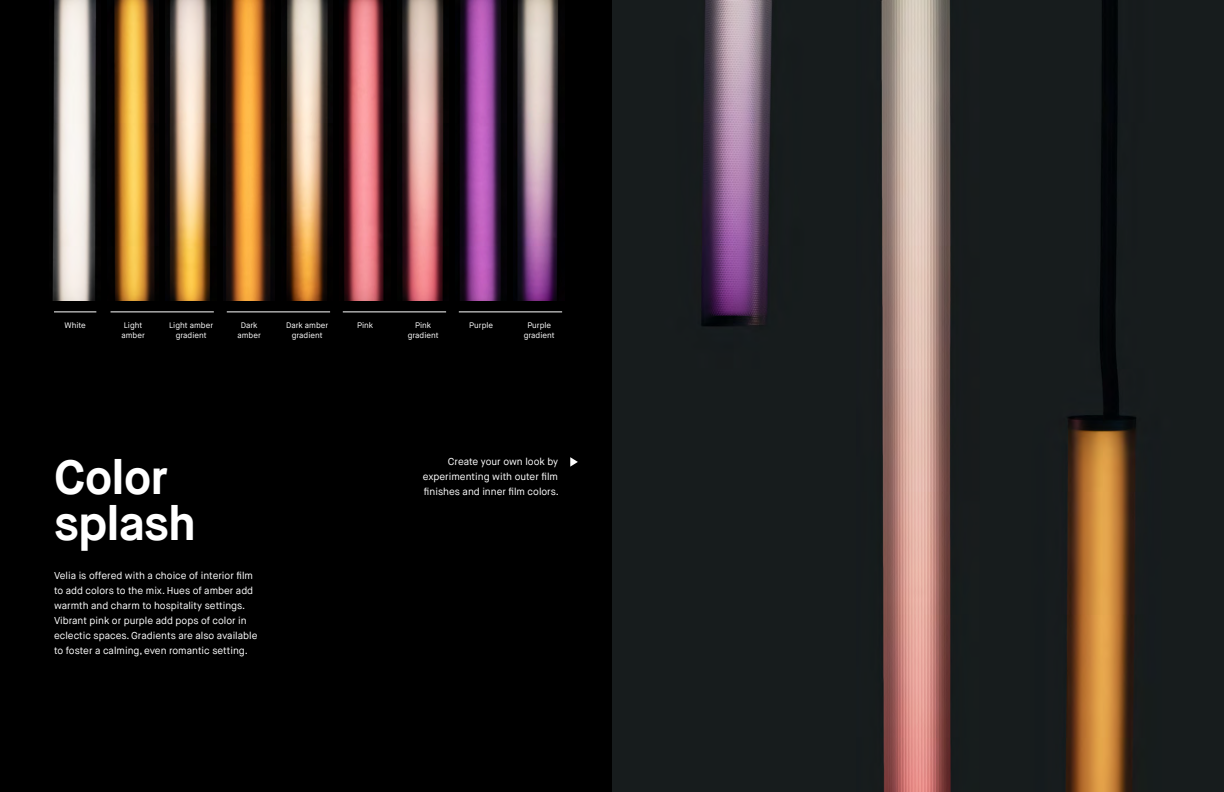
<style>
.page{position:relative;width:1224px;height:792px;background:#000}
.page>*{position:absolute;margin:0;border:0;box-sizing:border-box;transform-origin:0 0}
.t1{font:700 48px/46px "Maison Neue";letter-spacing:-.015em;color:#fff}
.t2{font:10px/15px "Maison Neue";color:#fff}
.t3{font:8px/10px "Maison Neue";color:#fff;text-align:center}
</style>
<div class="page">
<img style="left:343px;top:0;width:41px;height:300px">
<img style="left:402px;top:0;width:42px;height:300px">
<img style="left:114px;top:0;width:41px;height:300px">
<img style="left:166px;top:0;width:45px;height:300px">
<img style="left:225px;top:0;width:46px;height:300px">
<img style="left:286px;top:0;width:42px;height:300px">
<img style="left:460px;top:0;width:47px;height:300px">
<img style="left:517px;top:0;width:41px;height:300px">
<svg style="left:570px;top:457px;width:8px;height:10px"></svg>
<img style="left:52px;top:0;width:44px;height:300px">
<img style="left:612px;top:0;width:612px;height:792px">
<hr style="left:227px;top:312px;width:103px;height:1px;background:#fff">
<hr style="left:54px;top:312px;width:42px;height:1px;background:#fff">
<hr style="left:343px;top:312px;width:103px;height:1px;background:#fff">
<hr style="left:459px;top:312px;width:103px;height:1px;background:#fff">
<hr style="left:111px;top:312px;width:103px;height:1px;background:#fff">
<p class="t3" style="left:64px;top:320px;width:23px">White</p>
<p class="t3" style="left:286px;top:320px;width:44px">Dark amber gradient</p>
<p class="t3" style="left:357px;top:320px;width:18px">Pink</p>
<p class="t3" style="left:415px;top:320px;width:18px">Pink</p>
<p class="t3" style="left:469px;top:320px;width:25px">Purple</p>
<p class="t3" style="left:122px;top:320px;width:25px;text-align:left">Light amber</p>
<p class="t3" style="left:169px;top:320px;width:45px">Light amber gradient</p>
<p class="t3" style="left:238px;top:320px;width:25px">Dark amber</p>
<p class="t3" style="left:408px;top:330px;width:32px">gradient</p>
<p class="t3" style="left:524px;top:320px;width:32px">Purple gradient</p>
<h1 class="t1" style="left:54px;top:455px;width:144px">Color splash</h1>
<p class="t2" style="left:54px;top:569px;width:205px">Velia is offered with a choice of interior film to add colors to the mix. Hues of amber add warmth and charm to hospitality settings.<br>Vibrant pink or purple add pops of color in eclectic spaces. Gradients are also available to foster a calming, even romantic setting.</p>
<p class="t2" style="left:423px;top:454px;width:138px;text-align:justify;text-indent:25px">Create your own look by experimenting with outer film finishes and inner film colors.</p>
</div>
